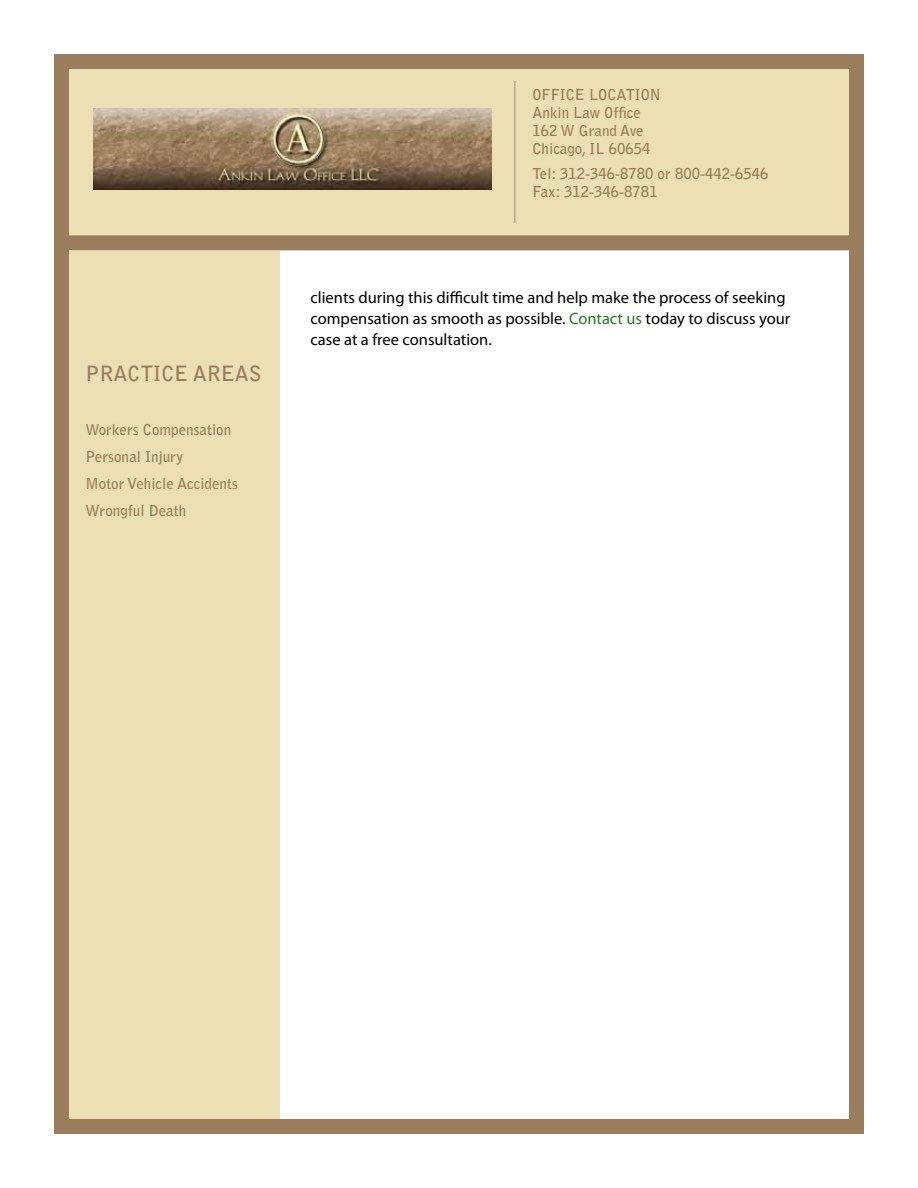
<style>
.page{position:relative;width:918px;height:1188px;background:#fff}
.page>*{position:absolute;margin:0;border:0;box-sizing:border-box;transform-origin:0 0}
.t1{font:700 21px "Bell Gothic Std";color:#9a7d5d}
.t2{font:16.5px/21px "Myriad Pro";color:#000}
.t3{font:700 15px/18px "Bell Gothic Std";color:#9a7d5d}
.s1{color:#267a20}
</style>
<div class="page">
<div style="left:54px;top:251px;width:225px;height:883px;background:#ecdfb3"></div>
<div style="left:54px;top:54px;width:810px;height:1080px;border:15px solid #9a7d5d"></div>
<div style="left:54px;top:54px;width:810px;height:196px;background:#ecdfb3;border:15px solid #9a7d5d"></div>
<img style="left:93px;top:109px;width:399px;height:81px">
<hr style="left:514px;top:81px;width:1px;height:142px;background:#9a7d5d">
<h1 class="t1" style="left:86px;top:361px;width:178px">PRACTICE AREAS</h1>
<p class="t3" style="left:86px;top:417px;width:154px;line-height:27px">Workers Compensation<br>Personal Injury<br>Motor Vehicle Accidents<br>Wrongful Death</p>
<p class="t3" style="left:532px;top:85px;width:130px">OFFICE LOCATION<br>Ankin Law Office<br>162 W Grand Ave<br>Chicago, IL 60654</p>
<p class="t3" style="left:532px;top:165px;width:237px">Tel: 312-346-8780 or 800-442-6546<br>Fax: 312-346-8781</p>
<p class="t2" style="left:310px;top:286px;width:481px">clients during this difficult time and help make the process of seeking compensation as smooth as possible. <span class="s1">Contact us</span> today to discuss your case at a free consultation.</p>
</div>
